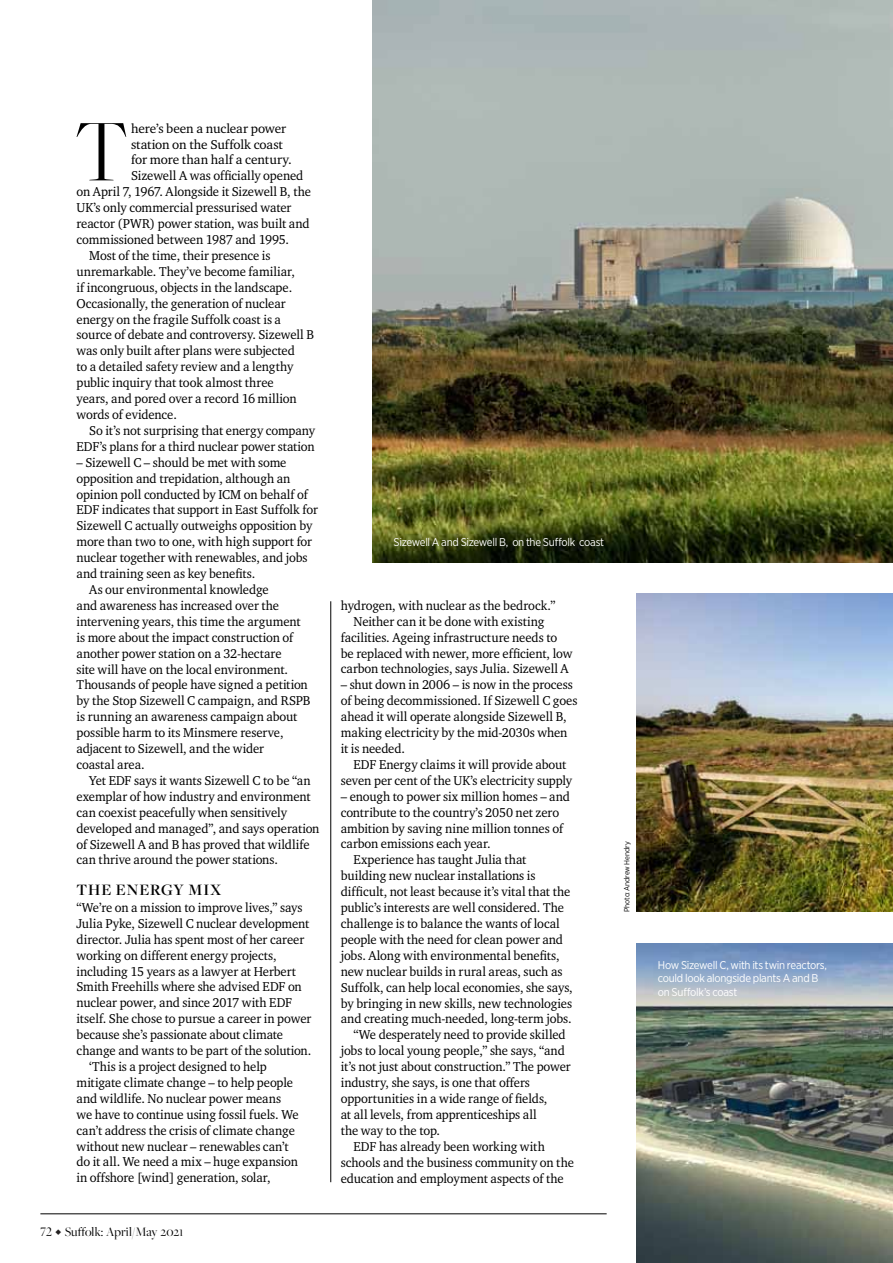
<style>
.page{position:relative;width:893px;height:1263px;background:#fff}
.page>*{position:absolute;margin:0;border:0;box-sizing:border-box;transform-origin:0 0}
.t1{font:300 91.5px "Freight Big Pro";color:#000}
.t2{font:600 16.5px "Freight Disp Pro";letter-spacing:.045em;color:#000}
.t3{font:13.5px "Freight Big Pro";letter-spacing:-.005em;color:#000}
.t4{font:13.2px/15.9px "Charter ITCA";letter-spacing:-.005em;color:#000;scale:.96 1}
.t5{font:13.2px "Charter ITCA";letter-spacing:-.005em;color:#000}
.t6{font:11.25px/13.5px "Gotham Narrow";letter-spacing:-.025em;color:#fff}
.t7{font:7.5px "Gotham Narrow";letter-spacing:-.015em;color:#000}
</style>
<div class="page">
<hr style="left:330px;top:601px;width:1px;height:581px;background:#000">
<hr style="left:40px;top:1213px;width:567px;height:1px;background:#000">
<img style="left:372px;top:0;width:521px;height:562px">
<img style="left:637px;top:594px;width:256px;height:318px">
<img style="left:637px;top:944px;width:256px;height:319px">
<h1 class="t1" style="left:74px;top:92px;width:57px">T</h1>
<p class="t5" style="left:131px;top:120px;width:157px">here’s been a nuclear power</p>
<p class="t5" style="left:131px;top:136px;width:153px">station on the Suffolk coast</p>
<p class="t5" style="left:131px;top:152px;width:162px">for more than half a century.</p>
<p class="t4" style="left:131px;top:168px;width:181px">Sizewell A was officially opened</p>
<p class="t4" style="left:77px;top:183px;width:246px">on April 7, 1967. Alongside it Sizewell B, the</p>
<p class="t4" style="left:77px;top:199px;width:225px">UK’s only commercial pressurised water</p>
<p class="t4" style="left:77px;top:215px;width:244px">reactor (PWR) power station, was built and</p>
<p class="t4" style="left:77px;top:231px;width:223px">commissioned between 1987 and 1995.</p>
<p class="t4" style="left:89px;top:247px;width:190px">Most of the time, their presence is</p>
<p class="t4" style="left:77px;top:263px;width:229px">unremarkable. They’ve become familiar,</p>
<p class="t4" style="left:77px;top:279px;width:226px">if incongruous, objects in the landscape.</p>
<p class="t4" style="left:77px;top:295px;width:219px">Occasionally, the generation of nuclear</p>
<p class="t4" style="left:77px;top:311px;width:215px">energy on the fragile Suffolk coast is a</p>
<p class="t4" style="left:77px;top:327px;width:249px">source of debate and controversy. Sizewell B</p>
<p class="t4" style="left:77px;top:343px;width:229px">was only built after plans were subjected</p>
<p class="t4" style="left:77px;top:358px;width:227px">to a detailed safety review and a lengthy</p>
<p class="t4" style="left:77px;top:374px;width:207px">public inquiry that took almost three</p>
<p class="t4" style="left:77px;top:390px;width:231px">years, and pored over a record 16 million</p>
<p class="t4" style="left:77px;top:406px;width:106px">words of evidence.</p>
<p class="t4" style="left:89px;top:422px;width:237px">So it’s not surprising that energy company</p>
<p class="t4" style="left:77px;top:438px;width:250px">EDF’s plans for a third nuclear power station</p>
<p class="t4" style="left:77px;top:454px;width:220px">– Sizewell C – should be met with some</p>
<p class="t4" style="left:77px;top:470px;width:224px">opposition and trepidation, although an</p>
<p class="t4" style="left:77px;top:486px;width:243px">opinion poll conducted by ICM on behalf of</p>
<p class="t4" style="left:77px;top:502px;width:253px">EDF indicates that support in East Suffolk for</p>
<p class="t4" style="left:77px;top:518px;width:247px">Sizewell C actually outweighs opposition by</p>
<p class="t4" style="left:77px;top:533px;width:247px">more than two to one, with high support for</p>
<p class="t4" style="left:77px;top:549px;width:242px">nuclear together with renewables, and jobs</p>
<p class="t4" style="left:77px;top:565px;width:188px">and training seen as key benefits.</p>
<p class="t4" style="left:89px;top:581px;width:188px">As our environmental knowledge</p>
<p class="t4" style="left:77px;top:597px;width:212px">and awareness has increased over the</p>
<p class="t4" style="left:77px;top:613px;width:235px">intervening years, this time the argument</p>
<p class="t4" style="left:77px;top:629px;width:227px">is more about the impact construction of</p>
<p class="t4" style="left:77px;top:645px;width:215px">another power station on a 32-hectare</p>
<p class="t4" style="left:77px;top:661px;width:222px">site will have on the local environment.</p>
<p class="t4" style="left:77px;top:677px;width:242px">Thousands of people have signed a petition</p>
<p class="t4" style="left:77px;top:692px;width:245px">by the Stop Sizewell C campaign, and RSPB</p>
<p class="t4" style="left:77px;top:708px;width:231px">is running an awareness campaign about</p>
<p class="t4" style="left:77px;top:724px;width:217px">possible harm to its Minsmere reserve,</p>
<p class="t4" style="left:77px;top:740px;width:197px">adjacent to Sizewell, and the wider</p>
<p class="t4" style="left:77px;top:756px;width:72px">coastal area.</p>
<p class="t4" style="left:89px;top:772px;width:232px">Yet EDF says it wants Sizewell C to be “an</p>
<p class="t4" style="left:77px;top:788px;width:245px">exemplar of how industry and environment</p>
<p class="t4" style="left:77px;top:804px;width:221px">can coexist peacefully when sensitively</p>
<p class="t4" style="left:77px;top:820px;width:255px">developed and managed”, and says operation</p>
<p class="t4" style="left:77px;top:836px;width:244px">of Sizewell A and B has proved that wildlife</p>
<p class="t4" style="left:77px;top:852px;width:211px">can thrive around the power stations.</p>
<p class="t2" style="left:77px;top:879px;width:146px">THE ENERGY MIX</p>
<p class="t4" style="left:77px;top:899px;width:237px">“We’re on a mission to improve lives,” says</p>
<p class="t4" style="left:77px;top:915px;width:244px">Julia Pyke, Sizewell C nuclear development</p>
<p class="t4" style="left:77px;top:931px;width:239px">director. Julia has spent most of her career</p>
<p class="t4" style="left:77px;top:947px;width:210px">working on different energy projects,</p>
<p class="t4" style="left:77px;top:963px;width:230px">including 15 years as a lawyer at Herbert</p>
<p class="t4" style="left:77px;top:979px;width:236px">Smith Freehills where she advised EDF on</p>
<p class="t4" style="left:77px;top:994px;width:226px">nuclear power, and since 2017 with EDF</p>
<p class="t4" style="left:77px;top:1010px;width:246px">itself. She chose to pursue a career in power</p>
<p class="t4" style="left:77px;top:1026px;width:217px">because she’s passionate about climate</p>
<p class="t4" style="left:77px;top:1042px;width:246px">change and wants to be part of the solution.</p>
<p class="t4" style="left:89px;top:1058px;width:186px">‘This is a project designed to help</p>
<p class="t4" style="left:77px;top:1074px;width:227px">mitigate climate change – to help people</p>
<p class="t4" style="left:77px;top:1090px;width:215px">and wildlife. No nuclear power means</p>
<p class="t4" style="left:77px;top:1106px;width:233px">we have to continue using fossil fuels. We</p>
<p class="t4" style="left:77px;top:1122px;width:229px">can’t address the crisis of climate change</p>
<p class="t4" style="left:77px;top:1138px;width:223px">without new nuclear – renewables can’t</p>
<p class="t4" style="left:77px;top:1153px;width:232px">do it all. We need a mix – huge expansion</p>
<p class="t4" style="left:77px;top:1169px;width:204px">in offshore [wind] generation, solar,</p>
<p class="t3" style="left:40px;top:1223px;width:144px">72 Suffolk: April/May 2021</p>
<p class="t6" style="left:394px;top:535px;width:212px">Sizewell A and Sizewell B, on the Suffolk coast</p>
<p class="t4" style="left:341px;top:597px;width:225px">hydrogen, with nuclear as the bedrock.”</p>
<p class="t4" style="left:354px;top:613px;width:200px">Neither can it be done with existing</p>
<p class="t4" style="left:341px;top:629px;width:227px">facilities. Ageing infrastructure needs to</p>
<p class="t4" style="left:341px;top:645px;width:243px">be replaced with newer, more efficient, low</p>
<p class="t4" style="left:341px;top:661px;width:239px">carbon technologies, says Julia. Sizewell A</p>
<p class="t4" style="left:341px;top:677px;width:248px">– shut down in 2006 – is now in the process of being decommissioned. If Sizewell C goes ahead it will operate alongside Sizewell B, making electricity by the mid-2030s when it is needed.</p>
<p class="t4" style="left:341px;top:756px;width:243px;text-align:center">EDF Energy claims it will provide about seven per cent of the UK’s electricity supply</p>
<p class="t4" style="left:341px;top:788px;width:240px">– enough to power six million homes – and</p>
<p class="t4" style="left:341px;top:804px;width:229px">contribute to the country’s 2050 net zero</p>
<p class="t4" style="left:341px;top:820px;width:233px">ambition by saving nine million tonnes of</p>
<p class="t4" style="left:341px;top:836px;width:158px">carbon emissions each year.</p>
<p class="t4" style="left:354px;top:851px;width:182px">Experience has taught Julia that</p>
<p class="t4" style="left:341px;top:867px;width:204px">building new nuclear installations is</p>
<p class="t4" style="left:341px;top:883px;width:241px">difficult, not least because it’s vital that the</p>
<p class="t4" style="left:341px;top:899px;width:234px">public’s interests are well considered. The</p>
<p class="t4" style="left:341px;top:915px;width:230px">challenge is to balance the wants of local</p>
<p class="t4" style="left:341px;top:931px;width:233px">people with the need for clean power and</p>
<p class="t4" style="left:341px;top:947px;width:229px">jobs. Along with environmental benefits,</p>
<p class="t4" style="left:341px;top:963px;width:233px">new nuclear builds in rural areas, such as</p>
<p class="t4" style="left:341px;top:979px;width:243px">Suffolk, can help local economies, she says,</p>
<p class="t4" style="left:341px;top:995px;width:242px">by bringing in new skills, new technologies</p>
<p class="t4" style="left:341px;top:1011px;width:242px">and creating much-needed, long-term jobs.</p>
<p class="t4" style="left:354px;top:1026px;width:222px">“We desperately need to provide skilled</p>
<p class="t4" style="left:341px;top:1042px;width:235px">jobs to local young people,” she says, “and</p>
<p class="t4" style="left:341px;top:1058px;width:241px">it’s not just about construction.” The power</p>
<p class="t4" style="left:341px;top:1074px;width:199px">industry, she says, is one that offers</p>
<p class="t4" style="left:341px;top:1090px;width:217px">opportunities in a wide range of fields,</p>
<p class="t4" style="left:341px;top:1106px;width:206px">at all levels, from apprenticeships all</p>
<p class="t4" style="left:341px;top:1122px;width:105px">the way to the top.</p>
<p class="t4" style="left:354px;top:1138px;width:201px">EDF has already been working with</p>
<p class="t4" style="left:341px;top:1154px;width:244px">schools and the business community on the</p>
<p class="t4" style="left:341px;top:1170px;width:234px">education and employment aspects of the</p>
<p class="t7" style="left:622px;top:912px;width:72px;rotate:-90deg">Photo: Andrew Hendry</p>
<p class="t6" style="left:658px;top:958px;width:171px">How Sizewell C, with its twin reactors, could look alongside plants A and B on Suffolk’s coast</p>
</div>
